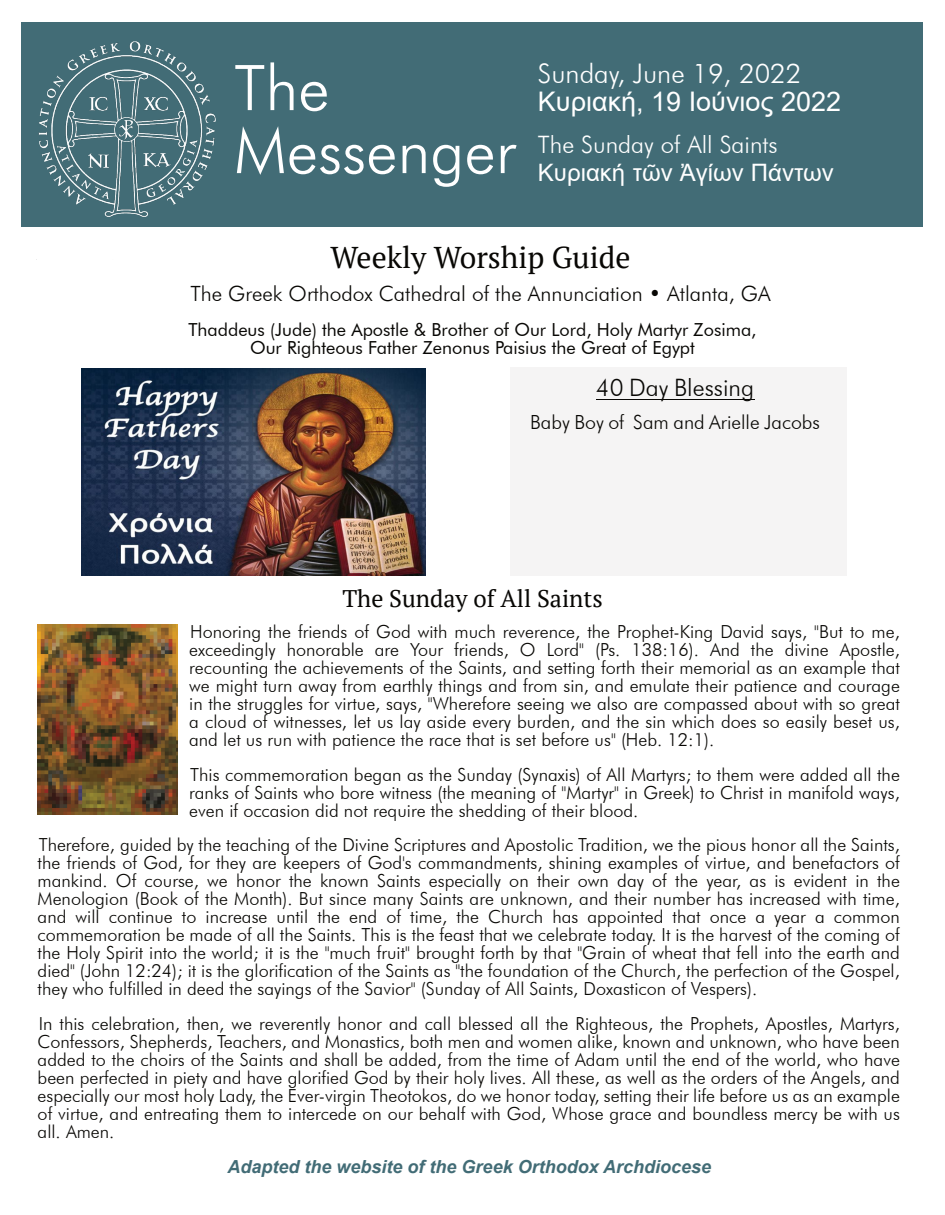
<style>
.page{position:relative;width:945px;height:1215px;background:#fff}
.page>*{position:absolute;margin:0;border:0;box-sizing:border-box;transform-origin:0 0}
.t1{font:300 63px/63px "Futura BT";color:#fff}
.t2{font:30px "PT Serif";color:#080704}
.t3{font:27px "Arial";color:#fff}
.t4{font:300 27px "Futura BT";color:#fff}
.t5{font:24px "Arial";color:#fff}
.t6{font:300 24px "Futura BT";color:#fff}
.t7{font:24px "PT Serif";color:#080704}
.t8{font:300 24px "Futura BT";color:#080704}
.t9{font:300 21px "Futura BT";color:#080704}
.t10{font:300 19.5px "Futura BT";color:#080704}
.t11{font:300 18px/18px "Futura BT";color:#080704;text-align:justify}
.t12{font:18px/18px "Futura BT";color:#080704;text-align:center}
.t13{font:italic 700 18px "Arial";color:#426c76}
</style>
<div class="page">
<div style="left:22px;top:22px;width:901px;height:205px;background:#426c76"></div>
<img style="left:38px;top:41px;width:178px;height:176px">
<div style="left:510px;top:367px;width:336px;height:208px;background:#f5f4f4"></div>
<hr style="left:596px;top:399px;width:158px;height:1px;background:#080704">
<img style="left:38px;top:625px;width:139px;height:189px">
<img style="left:81px;top:368px;width:345px;height:207px">
<h1 class="t1" style="left:234px;top:62px;width:283px">The<br>Messenger</h1>
<h3 class="t4" style="left:538px;top:62px;width:265px">Sunday, June 19, 2022</h3>
<h3 class="t3" style="left:538px;top:91px;width:305px">Κυριακή, 19 Ιούνιος 2022</h3>
<h3 class="t6" style="left:538px;top:135px;width:241px">The Sunday of All Saints</h3>
<h3 class="t5" style="left:538px;top:163px;width:298px">Κυριακή τῶν Ἀγίων Πάντων</h3>
<h2 class="t2" style="left:331px;top:237px;width:301px">Weekly Worship Guide</h2>
<p class="t9" style="left:190px;top:285px;width:582px">The Greek Orthodox Cathedral of the Annunciation • Atlanta, GA</p>
<p class="t12" style="left:188px;top:323px;width:570px">Thaddeus (Jude) the Apostle &amp; Brother of Our Lord, Holy Martyr Zosima,<br>Our Righteous Father Zenonus Paisius the Great of Egypt</p>
<h3 class="t8" style="left:596px;top:378px;width:160px">40 Day Blessing</h3>
<p class="t10" style="left:530px;top:415px;width:291px">Baby Boy of Sam and Arielle Jacobs</p>
<h3 class="t7" style="left:342px;top:582px;width:262px">The Sunday of All Saints</h3>
<p class="t11" style="left:189px;top:624px;width:712px">Honoring the friends of God with much reverence, the Prophet-King David says, "But to me, exceedingly honorable are Your friends, O Lord" (Ps. 138:16). And the divine Apostle, recounting the achievements of the Saints, and setting forth their memorial as an example that we might turn away from earthly things and from sin, and emulate their patience and courage in the struggles for virtue, says, "Wherefore seeing we also are compassed about with so great a cloud of witnesses, let us lay aside every burden, and the sin which does so easily beset us, and let us run with patience the race that is set before us" (Heb. 12:1).</p>
<p class="t11" style="left:189px;top:767px;width:712px">This commemoration began as the Sunday (Synaxis) of All Martyrs; to them were added all the ranks of Saints who bore witness (the meaning of "Martyr" in Greek) to Christ in manifold ways, even if occasion did not require the shedding of their blood.</p>
<p class="t11" style="left:38px;top:837px;width:864px">Therefore, guided by the teaching of the Divine Scriptures and Apostolic Tradition, we the pious honor all the Saints, the friends of God, for they are keepers of God's commandments, shining examples of virtue, and benefactors of mankind. Of course, we honor the known Saints especially on their own day of the year, as is evident in the Menologion (Book of the Month). But since many Saints are unknown, and their number has increased with time, and will continue to increase until the end of time, the Church has appointed that once a year a common commemoration be made of all the Saints. This is the feast that we celebrate today. It is the harvest of the coming of the Holy Spirit into the world; it is the "much fruit" brought forth by that "Grain of wheat that fell into the earth and died" (John 12:24); it is the glorification of the Saints as "the foundation of the Church, the perfection of the Gospel, they who fulfilled in deed the sayings of the Savior" (Sunday of All Saints, Doxasticon of Vespers).</p>
<p class="t11" style="left:38px;top:1016px;width:864px">In this celebration, then, we reverently honor and call blessed all the Righteous, the Prophets, Apostles, Martyrs, Confessors, Shepherds, Teachers, and Monastics, both men and women alike, known and unknown, who have been added to the choirs of the Saints and shall be added, from the time of Adam until the end of the world, who have been perfected in piety and have glorified God by their holy lives. All these, as well as the orders of the Angels, and especially our most holy Lady, the Ever-virgin Theotokos, do we honor today, setting their life before us as an example of virtue, and entreating them to intercede on our behalf with God, Whose grace and boundless mercy be with us all. Amen.</p>
<p class="t13" style="left:228px;top:1160px;width:485px">Adapted the website of the Greek Orthodox Archdiocese</p>
</div>
